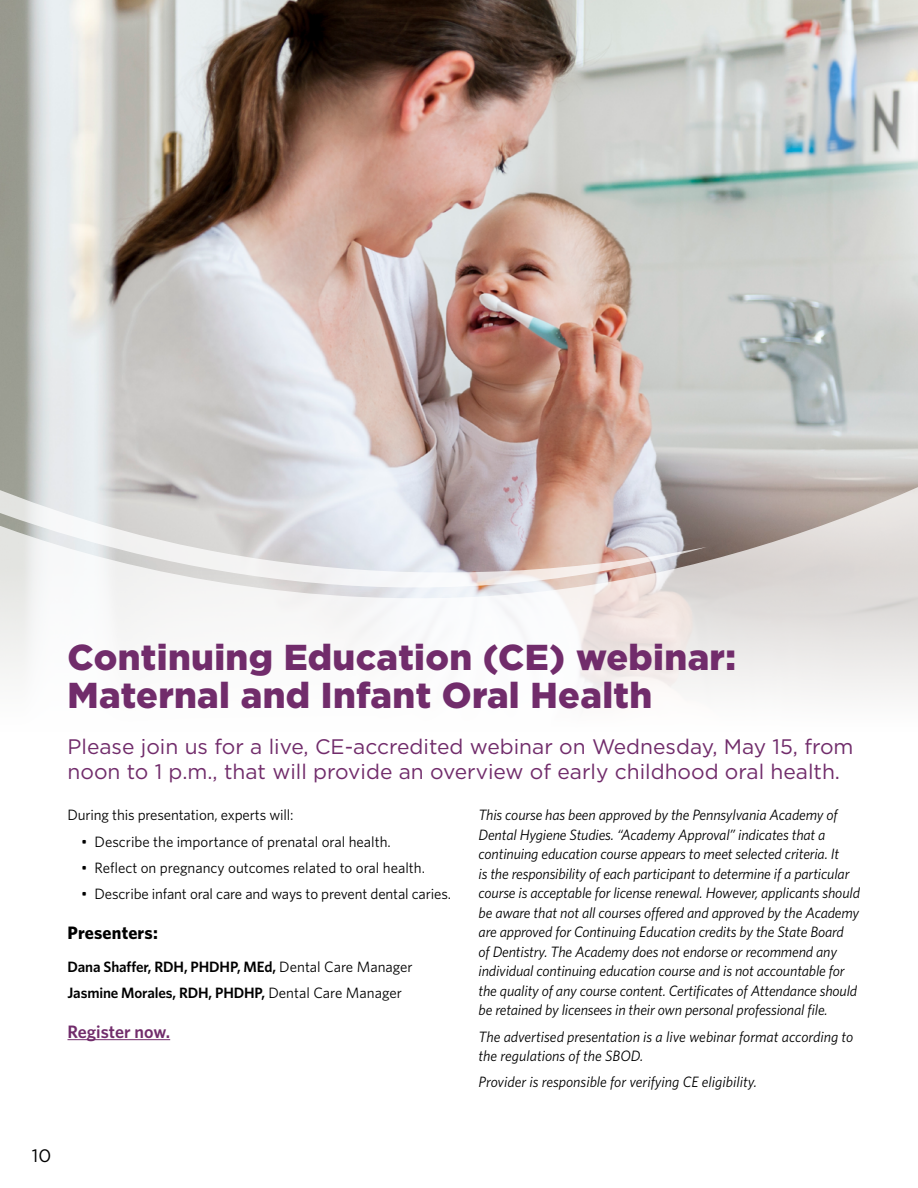
<style>
.page{position:relative;width:918px;height:1188px;background:#fff}
.page>*{position:absolute;margin:0;border:0;box-sizing:border-box;transform-origin:0 0}
.NEW_Headers{font:900 36px/38.1px "Gotham";letter-spacing:.01em;color:#712c6b}
.NEW_First_paragraph{font:21px/25.2px "Gotham";color:#712c6b}
.NEW_Body_Text{font:600 18px "Whitney";color:#712c6b}
.NEW_Subhead{font:700 18px "Whitney";letter-spacing:.01em;color:#000}
.t1{font:18px "Gotham";color:#000}
.NEW_Body_Text-2{font:italic 15px/19.5px "Whitney";letter-spacing:-.01em;color:#000}
.NEW_Body_Text-3{font:15px "Whitney";letter-spacing:-.01em;color:#000}
.NEW_Body_Text-4{font:600 15px "Whitney";letter-spacing:-.01em;color:#000}
.s1{font-weight:400}
</style>
<div class="page">
<img style="left:0;top:0;width:918px;height:484px">
<svg style="left:0;top:484px;width:918px;height:557px"></svg>
<hr style="left:68px;top:1039px;width:102px;height:1px;background:#712c6b">
<h2 class="NEW_Headers" style="left:68px;top:638px;width:670px">Continuing Education (CE) webinar:<br>Maternal and Infant Oral Health</h2>
<p class="NEW_First_paragraph" style="left:68px;top:733px;width:788px">Please join us for a live, CE-accredited webinar on Wednesday, May 15, from noon to 1 p.m., that will provide an overview of early childhood oral health.</p>
<p class="NEW_Body_Text-3" style="left:68px;top:805px;width:228px">During this presentation, experts will:</p>
<p class="NEW_Body_Text-3" style="left:81px;top:831px;width:311px">• Describe the importance of prenatal oral health.</p>
<p class="NEW_Body_Text-3" style="left:81px;top:858px;width:345px">• Reflect on pregnancy outcomes related to oral health.</p>
<p class="NEW_Body_Text-3" style="left:81px;top:884px;width:372px">• Describe infant oral care and ways to prevent dental caries.</p>
<h3 class="NEW_Subhead" style="left:68px;top:921px;width:92px">Presenters:</h3>
<p class="NEW_Body_Text-4" style="left:68px;top:957px;width:347px">Dana Shaffer, RDH, PHDHP, MEd, <span class="s1">Dental Care Manager</span></p>
<p class="NEW_Body_Text-4" style="left:68px;top:983px;width:336px">Jasmine Morales, RDH, PHDHP, <span class="s1">Dental Care Manager</span></p>
<p class="NEW_Body_Text" style="left:68px;top:1020px;width:104px">Register now.</p>
<p class="NEW_Body_Text-2" style="left:479px;top:805px;width:383px">This course has been approved by the Pennsylvania Academy of Dental Hygiene Studies. “Academy Approval” indicates that a continuing education course appears to meet selected criteria. It<br>is the responsibility of each participant to determine if a particular course is acceptable for license renewal. However, applicants should be aware that not all courses offered and approved by the Academy are approved for Continuing Education credits by the State Board<br>of Dentistry. The Academy does not endorse or recommend any individual continuing education course and is not accountable for the quality of any course content. Certificates of Attendance should be retained by licensees in their own personal professional file.</p>
<p class="NEW_Body_Text-2" style="left:479px;top:1026px;width:376px">The advertised presentation is a live webinar format according to the regulations of the SBOD.</p>
<p class="NEW_Body_Text-2" style="left:479px;top:1072px;width:280px">Provider is responsible for verifying CE eligibility.</p>
<p class="t1" style="left:32px;top:1144px;width:21px">10</p>
</div>
